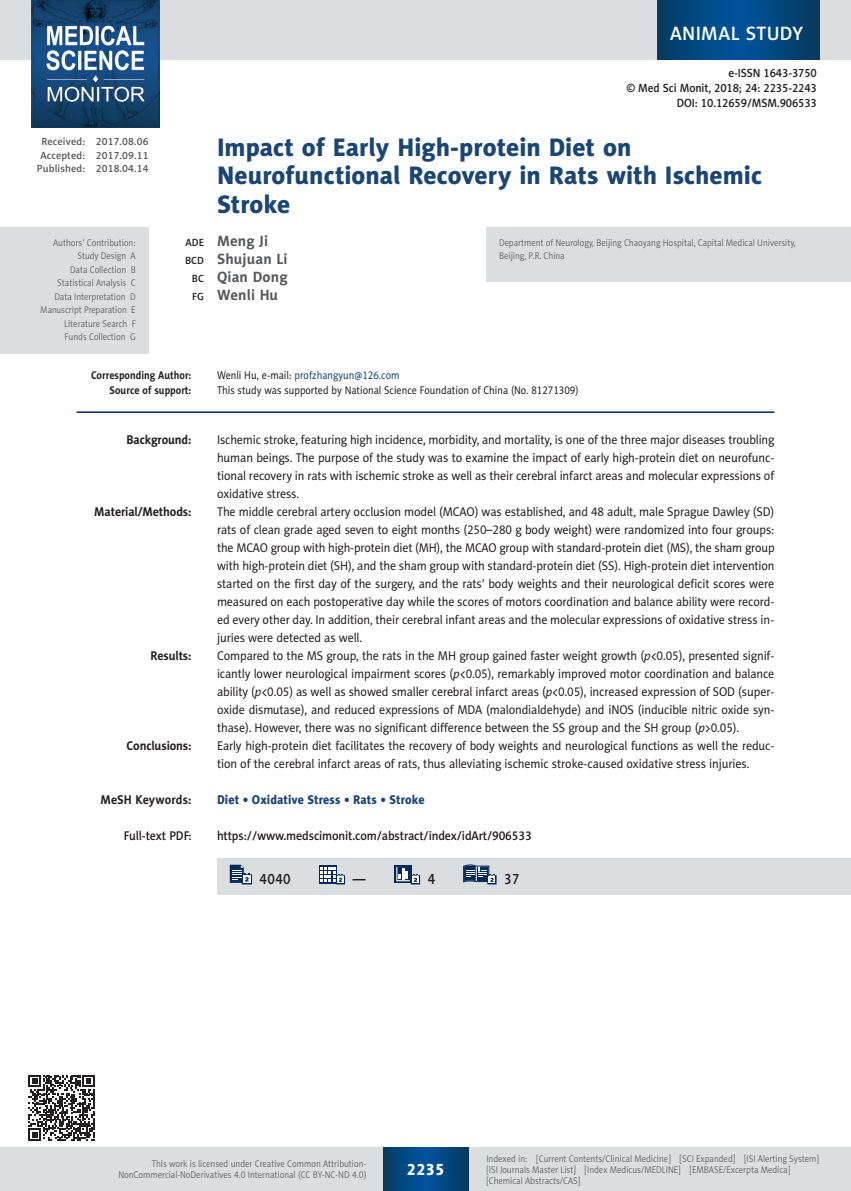
<style>
.page{position:relative;width:851px;height:1191px;background:#fff}
.page>*{position:absolute;margin:0;border:0;box-sizing:border-box;transform-origin:0 0}
.MSM_Tytul{font:25.5px/28.5px "Naomi Sans EFN Heavy";color:#1a4574}
.t1{font:19.5px "Naomi Sans EFN Medium";letter-spacing:.015em;color:#fff}
.t2{font:16.5px "Naomi Sans EFN Heavy";color:#fff}
.MSM_Autorzy{font:700 15px "Naomi Sans EFN";letter-spacing:.01em;color:#57585a}
.MSM_dane{font:15px "Naomi Sans EFN Medium";letter-spacing:.03em;color:#231f20;scale:.9 1}
.MSM_Summary_body{font:12.75px/18px "Naomi Sans EFN";letter-spacing:-.01em;color:#231f20;text-align:justify;scale:.95 1}
.MSM_full_text_pdf{font:12.75px "Naomi Sans EFN Medium";letter-spacing:-.01em;color:#231f20;scale:.95 1}
.MSM_Summary_body-2{font:700 12.75px "Naomi Sans EFN";letter-spacing:-.01em;color:#231f20;scale:.95 1}
.MSM_keywords{font:12.75px "Naomi Sans EFN Heavy";letter-spacing:.005em;color:#1a4574;scale:.95 1}
.MSM_keywords-2{font:700 12.75px "Naomi Sans EFN";letter-spacing:.005em;color:#231f20;scale:.95 1}
.MSM_full_text_pdf-2{font:12px "Naomi Sans EFN Medium";letter-spacing:-.01em;color:#231f20;scale:.95 1}
.MSM_Support{font:11.25px "Naomi Sans EFN";color:#231f20;scale:.9 1}
.MSM_Adres{font:11.25px "Naomi Sans EFN";color:#1a4574;scale:.9 1}
.MSM_Adres-2{font:700 11.25px "Naomi Sans EFN";color:#231f20;scale:.9 1}
.MSM_Support-2{font:700 11.25px "Naomi Sans EFN";color:#231f20;scale:.9 1}
.t3{font:10.5px "Naomi Sans EFN Medium";letter-spacing:.01em;color:#57585a}
.MSM_Afiliacja{font:9.75px/11.2px "Naomi Sans EFN Light";color:#57585a;scale:.9 1}
.s1{font-family:"Naomi Sans EFN Medium";font-weight:400;font-size:10.5px;color:#231f20}
.s2{color:#231f20}
.s3{font-style:italic}
</style>
<div class="page">
<div style="left:217px;top:858px;width:633px;height:36px;background:#dcdddf"></div>
<svg style="left:230px;top:864px;width:22px;height:20px"></svg>
<div style="left:319px;top:865px;width:17px;height:18px;background:#00295c"></div>
<svg style="left:320px;top:866px;width:25px;height:18px"></svg>
<div style="left:394px;top:865px;width:18px;height:18px;background:#00295c"></div>
<svg style="left:396px;top:867px;width:24px;height:17px"></svg>
<svg style="left:463px;top:864px;width:33px;height:20px"></svg>
<hr style="left:77px;top:411px;width:697px;height:2px;background:#00295c">
<div style="left:0;top:228px;width:148px;height:126px;background:#dcdddf"></div>
<div style="left:486px;top:228px;width:364px;height:54px;background:#dcdddf"></div>
<svg style="left:28px;top:1075px;width:67px;height:66px"></svg>
<div style="left:0;top:1148px;width:850px;height:43px;background:#dcdddf"></div>
<svg style="left:383px;top:1147px;width:85px;height:43px;background:#02477e"></svg>
<div style="left:0;top:0;width:850px;height:60px;background:#dcdddf"></div>
<img style="left:32px;top:0;width:127px;height:128px">
<svg style="left:657px;top:0;width:162px;height:60px;background:#02477e"></svg>
<h2 class="t1" style="left:670px;top:22px;width:134px">ANIMAL STUDY</h2>
<p class="t3" style="left:41px;top:136px;width:109px">Received: 2017.08.06</p>
<p class="t3" style="left:40px;top:149px;width:110px">Accepted: 2017.09.11</p>
<p class="t3" style="left:37px;top:163px;width:113px">Published: 2018.04.14</p>
<p class="MSM_Afiliacja" style="left:53px;top:237px;width:93px">Authors’ Contribution:</p>
<p class="MSM_Afiliacja" style="left:77px;top:250px;width:66px">Study Design A</p>
<p class="MSM_Afiliacja" style="left:70px;top:264px;width:74px">Data Collection B</p>
<p class="MSM_Afiliacja" style="left:57px;top:277px;width:89px">Statistical Analysis C</p>
<p class="MSM_Afiliacja" style="left:54px;top:291px;width:92px">Data Interpretation D</p>
<p class="MSM_Afiliacja" style="left:40px;top:304px;width:107px">Manuscript Preparation E</p>
<p class="MSM_Afiliacja" style="left:64px;top:318px;width:81px">Literature Search F</p>
<p class="MSM_Afiliacja" style="left:65px;top:331px;width:80px">Funds Collection G</p>
<p class="MSM_full_text_pdf-2" style="left:728px;top:66px;width:95px">e-ISSN 1643-3750</p>
<p class="MSM_full_text_pdf-2" style="left:626px;top:81px;width:202px">© Med Sci Monit, 2018; 24: 2235-2243</p>
<p class="MSM_full_text_pdf-2" style="left:676px;top:96px;width:149px">DOI: 10.12659/MSM.906533</p>
<p class="MSM_Tytul" style="left:217px;top:132px;width:546px">Impact of Early High-protein Diet on<br>Neurofunctional Recovery in Rats with Ischemic<br>Stroke</p>
<p class="MSM_Autorzy" style="left:185px;top:232px;width:84px"><span class="s1">ADE</span> Meng Ji</p>
<p class="MSM_Autorzy" style="left:185px;top:250px;width:104px"><span class="s1">BCD</span> Shujuan Li</p>
<p class="MSM_Autorzy" style="left:192px;top:268px;width:97px"><span class="s1">BC</span> Qian Dong</p>
<p class="MSM_Autorzy" style="left:192px;top:286px;width:87px"><span class="s1">FG</span> Wenli Hu</p>
<p class="MSM_Afiliacja" style="left:499px;top:236px;width:331px;line-height:13.5px">Department of Neurology, Beijing Chaoyang Hospital, Capital Medical University,<br>Beijing, P.R. China</p>
<p class="MSM_Adres-2" style="left:91px;top:368px;width:113px">Corresponding Author:</p>
<p class="MSM_Adres" style="left:217px;top:368px;width:204px"><span class="s2">Wenli Hu, e-mail:</span> profzhangyun@126.com</p>
<p class="MSM_Support-2" style="left:110px;top:384px;width:92px">Source of support:</p>
<p class="MSM_Support" style="left:217px;top:384px;width:403px">This study was supported by National Science Foundation of China (No. 81271309)</p>
<p class="MSM_Summary_body-2" style="left:126px;top:432px;width:70px">Background:</p>
<p class="MSM_Summary_body" style="left:217px;top:431px;width:588px">Ischemic stroke, featuring high incidence, morbidity, and mortality, is one of the three major diseases troubling human beings. The purpose of the study was to examine the impact of early high-protein diet on neurofunc&shy;tional recovery in rats with ischemic stroke as well as their cerebral infarct areas and molecular expressions of oxidative stress.</p>
<p class="MSM_Summary_body-2" style="left:94px;top:504px;width:104px">Material/Methods:</p>
<p class="MSM_Summary_body" style="left:217px;top:503px;width:588px">The middle cerebral artery occlusion model (MCAO) was established, and 48 adult, male Sprague Dawley (SD) rats of clean grade aged seven to eight months (250–280 g body weight) were randomized into four groups: the MCAO group with high-protein diet (MH), the MCAO group with standard-protein diet (MS), the sham group with high-protein diet (SH), and the sham group with standard-protein diet (SS). High-protein diet intervention started on the first day of the surgery, and the rats’ body weights and their neurological deficit scores were measured on each postoperative day while the scores of motors coordination and balance ability were record&shy;ed every other day. In addition, their cerebral infant areas and the molecular expressions of oxidative stress in&shy;juries were detected as well.</p>
<p class="MSM_Summary_body-2" style="left:150px;top:648px;width:45px">Results:</p>
<p class="MSM_Summary_body" style="left:217px;top:647px;width:588px">Compared to the MS group, the rats in the MH group gained faster weight growth (<span class="s3">p</span>&lt;0.05), presented signif&shy;icantly lower neurological impairment scores (<span class="s3">p</span>&lt;0.05), remarkably improved motor coordination and balance ability (<span class="s3">p</span>&lt;0.05) as well as showed smaller cerebral infarct areas (<span class="s3">p</span>&lt;0.05), increased expression of SOD (super&shy;oxide dismutase), and reduced expressions of MDA (malondialdehyde) and iNOS (inducible nitric oxide syn&shy;thase). However, there was no significant difference between the SS group and the SH group (<span class="s3">p</span>&gt;0.05).</p>
<p class="MSM_Summary_body-2" style="left:127px;top:738px;width:70px">Conclusions:</p>
<p class="MSM_Summary_body" style="left:217px;top:737px;width:588px">Early high-protein diet facilitates the recovery of body weights and neurological functions as well the reduc&shy;tion of the cerebral infarct areas of rats, thus alleviating ischemic stroke-caused oxidative stress injuries.</p>
<p class="MSM_keywords-2" style="left:100px;top:792px;width:97px">MeSH Keywords:</p>
<p class="MSM_keywords" style="left:217px;top:792px;width:220px">Diet • Oxidative Stress • Rats • Stroke</p>
<p class="MSM_full_text_pdf" style="left:124px;top:828px;width:73px">Full-text PDF:</p>
<p class="MSM_full_text_pdf" style="left:217px;top:828px;width:333px">https://www.medscimonit.com/abstract/index/idArt/906533</p>
<p class="MSM_dane" style="left:259px;top:870px;width:36px">4040</p>
<p class="MSM_dane" style="left:352px;top:870px;width:16px">—</p>
<p class="MSM_dane" style="left:427px;top:870px;width:10px">4</p>
<p class="MSM_dane" style="left:504px;top:870px;width:19px">37</p>
<p class="MSM_Afiliacja" style="left:118px;top:1158px;width:277px;text-align:right">This work is licensed under Creative Common Attribution-<br>NonCommercial-NoDerivatives 4.0 International (CC BY-NC-ND 4.0)</p>
<p class="t2" style="left:406px;top:1159px;width:40px">2235</p>
<p class="MSM_Afiliacja" style="left:486px;top:1152px;width:371px">Indexed in: [Current Contents/Clinical Medicine] [SCI Expanded] [ISI Alerting System] [ISI Journals Master List] [Index Medicus/MEDLINE] [EMBASE/Excerpta Medica] [Chemical Abstracts/CAS]</p>
</div>
